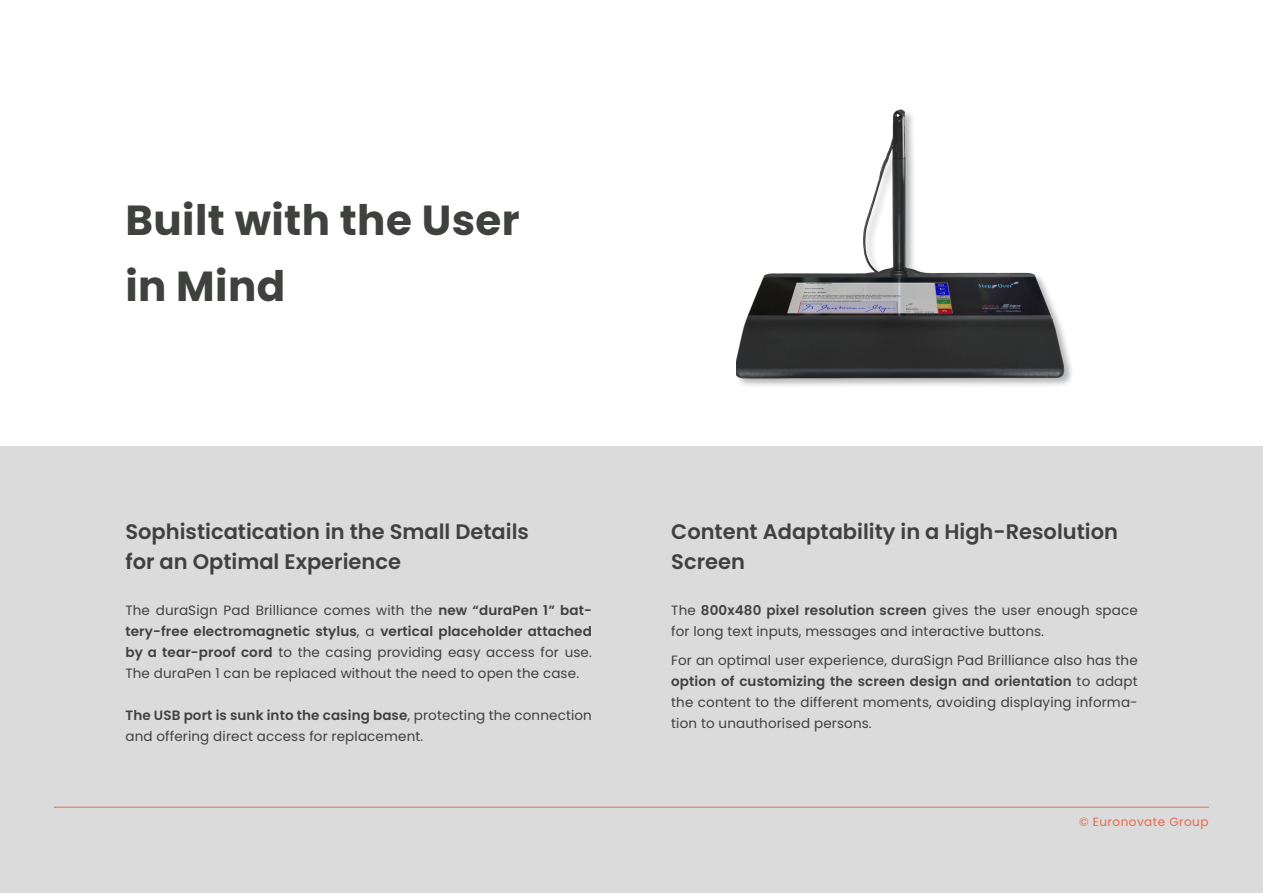
<style>
.page{position:relative;width:1263px;height:893px;background:#fff}
.page>*{position:absolute;margin:0;border:0;box-sizing:border-box;transform-origin:0 0}
.t1{font:700 42px/66px "Poppins";letter-spacing:.01em;color:#3f413f}
.t2{font:600 21px/30px "Poppins";color:#3f413f}
.t3{font:13.5px/21px "Poppins";letter-spacing:.01em;color:#3f413f;text-align:justify}
.t4{font:12px "Poppins";letter-spacing:.04em;color:#e8694d}
.s1{font-weight:600}
</style>
<div class="page">
<div style="left:0;top:446px;width:1263px;height:447px;background:#dbdbdb"></div>
<hr style="left:54px;top:807px;width:1155px;height:1px;background:#e8694d">
<img style="left:736px;top:109px;width:336px;height:277px">
<h1 class="t1" style="left:125px;top:187px;width:396px">Built with the User in Mind</h1>
<h2 class="t2" style="left:125px;top:516px;width:405px">Sophisticatication in the Small Details for an Optimal Experience</h2>
<p class="t3" style="left:125px;top:600px;width:468px">The duraSign Pad Brilliance comes with the <span class="s1">new “duraPen 1” bat&shy;tery-free electromagnetic stylus</span>, a <span class="s1">vertical placeholder attached by a tear-proof cord</span> to the casing providing easy access for use.<br>The duraPen 1 can be replaced without the need to open the case.</p>
<p class="t3" style="left:125px;top:705px;width:468px"><span class="s1">The USB port is sunk into the casing base</span>, protecting the connection and offering direct access for replacement.</p>
<h2 class="t2" style="left:671px;top:516px;width:448px">Content Adaptability in a High-Resolution<br>Screen</h2>
<p class="t3" style="left:671px;top:600px;width:468px">The <span class="s1">800x480 pixel resolution screen</span> gives the user enough space for long text inputs, messages and interactive buttons.</p>
<p class="t3" style="left:671px;top:650px;width:468px">For an optimal user experience, duraSign Pad Brilliance also has the <span class="s1">option of customizing the screen design and orientation</span> to adapt the content to the different moments, avoiding displaying informa&shy;tion to unauthorised persons.</p>
<p class="t4" style="left:1079px;top:815px;width:131px">© Euronovate Group</p>
</div>
